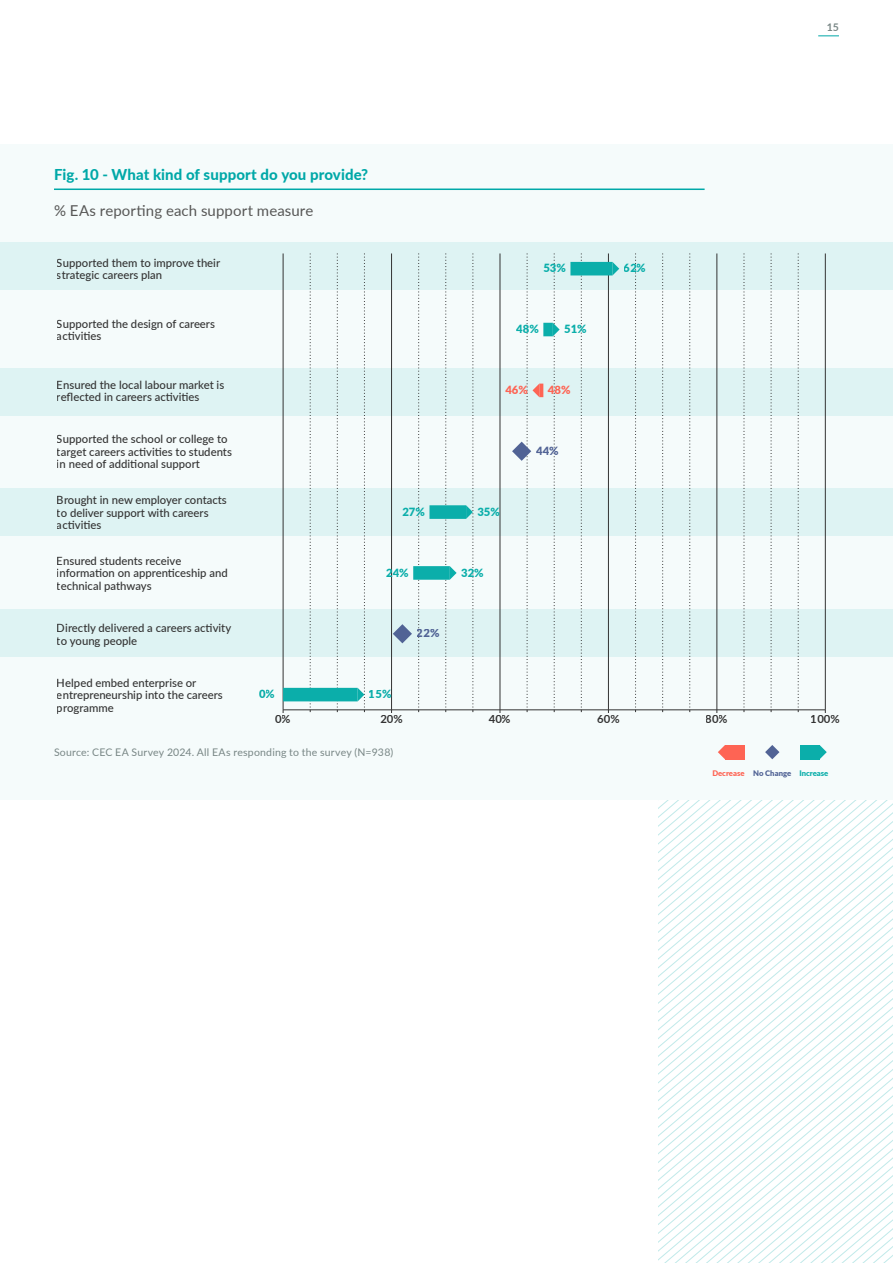
<style>
.page{position:relative;width:893px;height:1263px;background:#fff}
.page>*{position:absolute;margin:0;border:0;box-sizing:border-box;transform-origin:0 0}
.t1{font:800 15px "Lato";letter-spacing:.005em;color:#00a8a8}
.t2{font:15px "Lato";letter-spacing:.005em;color:#575756}
.t3{font:500 11.25px/12.5px "Lato";color:#333}
.t4{font:900 11.25px "Lato";color:#0baeaa}
.t5{font:700 11.25px "Lato";color:#333}
.t6{font:900 11.25px "Lato";color:#fe6454}
.t7{font:900 11.25px "Lato";color:#516395}
.t8{font:10.5px "Lato";letter-spacing:.02em;color:#788685}
.t9{font:700 10.5px "Lato";color:#788685}
.t10{font:900 7.65px "Lato";color:#fe6454}
.s1{color:#516395}
.s2{color:#0baeaa}
</style>
<div class="page">
<svg style="left:745px;top:801px;width:5px;height:462px"></svg>
<svg style="left:754px;top:802px;width:5px;height:461px"></svg>
<svg style="left:767px;top:800px;width:5px;height:463px"></svg>
<svg style="left:772px;top:800px;width:4px;height:461px"></svg>
<svg style="left:776px;top:802px;width:4px;height:461px"></svg>
<svg style="left:780px;top:800px;width:5px;height:463px"></svg>
<svg style="left:785px;top:803px;width:4px;height:456px"></svg>
<svg style="left:789px;top:800px;width:4px;height:463px"></svg>
<svg style="left:793px;top:800px;width:5px;height:461px"></svg>
<svg style="left:798px;top:801px;width:4px;height:462px"></svg>
<svg style="left:802px;top:800px;width:5px;height:462px"></svg>
<svg style="left:807px;top:802px;width:4px;height:461px"></svg>
<div style="left:0;top:144px;width:893px;height:655px;background:#f5fbfb"></div>
<hr style="left:54px;top:189px;width:651px;height:1px;background:#00a8a8">
<div style="left:0;top:368px;width:893px;height:47px;background:#def3f3"></div>
<div style="left:0;top:489px;width:893px;height:47px;background:#def3f3"></div>
<div style="left:0;top:242px;width:893px;height:48px;background:#def3f3"></div>
<div style="left:0;top:609px;width:893px;height:48px;background:#def3f3"></div>
<hr style="left:283px;top:253px;width:1px;height:457px;background:#333">
<hr style="left:608px;top:253px;width:1px;height:457px;background:#333">
<hr style="left:717px;top:253px;width:1px;height:457px;background:#333">
<hr style="left:825px;top:253px;width:1px;height:457px;background:#333">
<div style="left:570px;top:262px;width:42px;height:13px;background:#0baeaa"></div>
<svg style="left:612px;top:262px;width:7px;height:13px"></svg>
<div style="left:543px;top:323px;width:10px;height:13px;background:#0baeaa"></div>
<div style="left:429px;top:505px;width:37px;height:14px;background:#0baeaa"></div>
<div style="left:413px;top:566px;width:37px;height:14px;background:#0baeaa"></div>
<div style="left:283px;top:688px;width:75px;height:13px;background:#0baeaa"></div>
<svg style="left:310px;top:253px;width:1px;height:459px"></svg>
<svg style="left:337px;top:253px;width:1px;height:459px"></svg>
<svg style="left:358px;top:253px;width:7px;height:459px"></svg>
<svg style="left:445px;top:253px;width:12px;height:459px"></svg>
<svg style="left:466px;top:253px;width:8px;height:459px"></svg>
<svg style="left:553px;top:253px;width:7px;height:459px"></svg>
<svg style="left:581px;top:253px;width:1px;height:459px"></svg>
<svg style="left:635px;top:253px;width:1px;height:459px"></svg>
<svg style="left:662px;top:253px;width:1px;height:459px"></svg>
<svg style="left:689px;top:253px;width:1px;height:459px"></svg>
<svg style="left:744px;top:253px;width:1px;height:459px"></svg>
<svg style="left:771px;top:253px;width:1px;height:459px"></svg>
<svg style="left:798px;top:253px;width:1px;height:459px"></svg>
<hr style="left:283px;top:709px;width:542px;height:1px;background:#333">
<svg style="left:378px;top:253px;width:48px;height:460px"></svg>
<svg style="left:498px;top:253px;width:48px;height:460px"></svg>
<hr style="left:57px;top:253px;width:1px;height:457px;background:#333">
<svg style="left:765px;top:745px;width:14px;height:14px"></svg>
<svg style="left:813px;top:591px;width:80px;height:672px"></svg>
<svg style="left:718px;top:745px;width:7px;height:14px"></svg>
<div style="left:800px;top:745px;width:20px;height:14px;background:#0baeaa"></div>
<div style="left:725px;top:745px;width:19px;height:14px;background:#fe6454"></div>
<svg style="left:818px;top:35px;width:21px;height:1px"></svg>
<h1 class="t1" style="left:54px;top:163px;width:316px">Fig. 10 - What kind of support do you provide?</h1>
<h1 class="t2" style="left:54px;top:200px;width:261px">% EAs reporting each support measure</h1>
<p class="t9" style="left:827px;top:20px;width:14px">15</p>
<p class="t3" style="left:57px;top:256px;width:165px">Supported them to improve their strategic careers plan</p>
<p class="t3" style="left:57px;top:317px;width:160px">Supported the design of careers activities</p>
<p class="t3" style="left:57px;top:378px;width:169px">Ensured the local labour market is reflected in careers activities</p>
<p class="t3" style="left:57px;top:432px;width:177px">Supported the school or college to target careers activities to students in need of additional support</p>
<p class="t3" style="left:57px;top:493px;width:172px">Brought in new employer contacts to deliver support with careers activities</p>
<p class="t3" style="left:57px;top:554px;width:173px">Ensured students receive information on apprenticeship and technical pathways</p>
<p class="t3" style="left:57px;top:621px;width:176px">Directly delivered a careers activity to young people</p>
<p class="t3" style="left:57px;top:676px;width:168px">Helped embed enterprise or entrepreneurship into the careers programme</p>
<p class="t4" style="left:543px;top:260px;width:24px">53%</p>
<p class="t4" style="left:624px;top:260px;width:24px">62%</p>
<p class="t4" style="left:516px;top:321px;width:24px">48%</p>
<p class="t4" style="left:564px;top:321px;width:24px">51%</p>
<p class="t6" style="left:505px;top:381px;width:24px">46%</p>
<p class="t6" style="left:548px;top:381px;width:24px">48%</p>
<p class="t4" style="left:402px;top:503px;width:24px">27%</p>
<p class="t4" style="left:477px;top:503px;width:24px">35%</p>
<p class="t4" style="left:386px;top:564px;width:24px">24%</p>
<p class="t4" style="left:461px;top:564px;width:24px">32%</p>
<p class="t4" style="left:259px;top:686px;width:18px">0%</p>
<p class="t4" style="left:369px;top:686px;width:24px">15%</p>
<p class="t7" style="left:417px;top:625px;width:24px">22%</p>
<p class="t7" style="left:536px;top:442px;width:24px">44%</p>
<p class="t5" style="left:275px;top:711px;width:17px">0%</p>
<p class="t5" style="left:380px;top:711px;width:24px">20%</p>
<p class="t5" style="left:489px;top:711px;width:24px">40%</p>
<p class="t5" style="left:597px;top:711px;width:24px">60%</p>
<p class="t5" style="left:706px;top:711px;width:24px">80%</p>
<p class="t5" style="left:811px;top:711px;width:30px">100%</p>
<p class="t8" style="left:54px;top:745px;width:341px">Source: CEC EA Survey 2024. All EAs responding to the survey (N=938)</p>
<p class="t10" style="left:712px;top:767px;width:118px">Decrease <span class="s1">No Change</span> <span class="s2">Increase</span></p>
</div>
